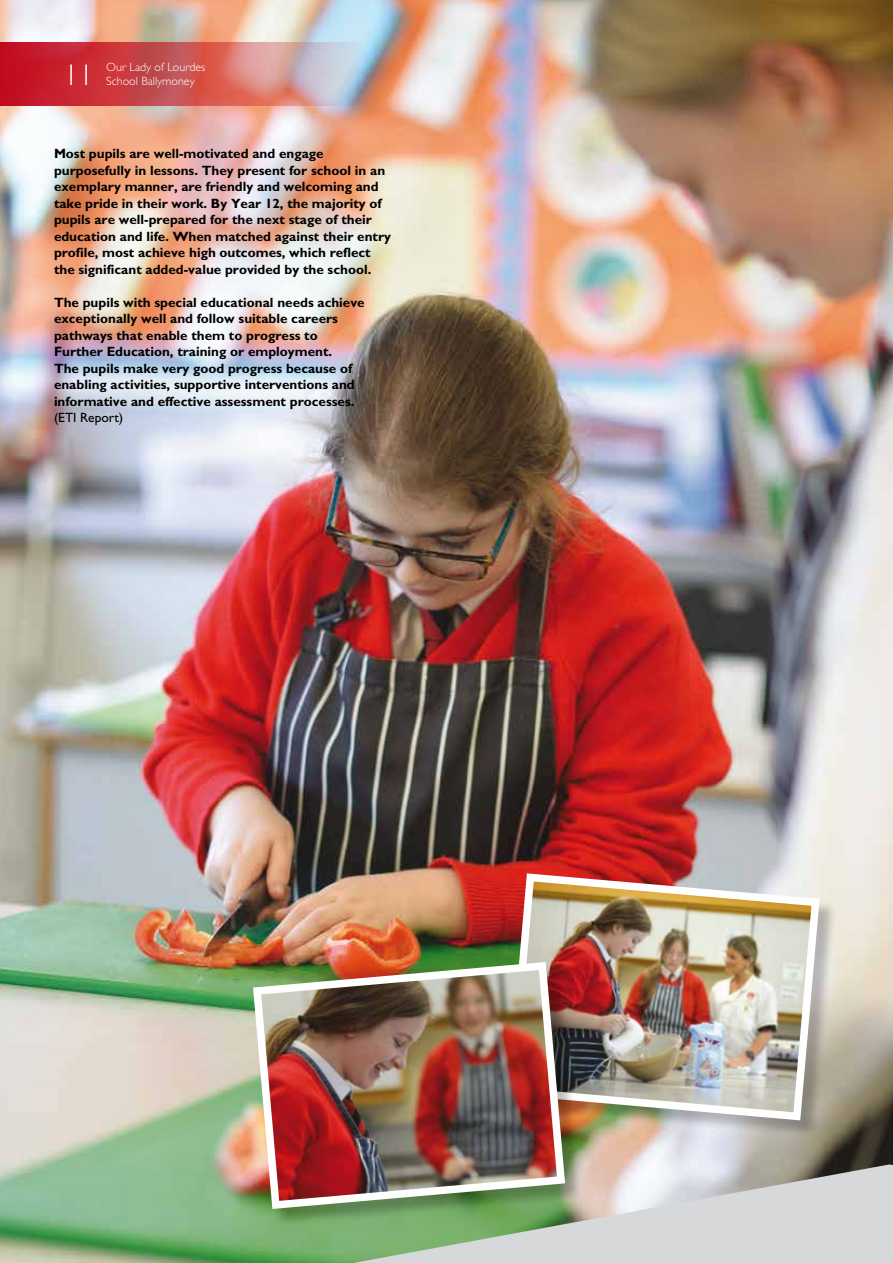
<style>
.page{position:relative;width:893px;height:1263px;background:#fff}
.page>*{position:absolute;margin:0;border:0;box-sizing:border-box;transform-origin:0 0}
.t1{font:300 30px "Gill Sans Tur";color:#fff}
.t2{font:700 13.5px/16.5px "Gill Sans Tur";color:#000}
.t3{font:13.5px "Gill Sans Tur";letter-spacing:-.005em;color:#000}
.t4{font:300 12px "Gill Sans Tur";color:#fff}
</style>
<div class="page">
<img style="left:0;top:0;width:893px;height:1263px">
<svg style="left:353px;top:1164px;width:540px;height:99px;background:#cbd0ca"></svg>
<div style="left:510px;top:876px;width:328px;height:262px;background:#000;opacity:.25"></div>
<img style="left:503px;top:869px;width:321px;height:255px">
<div style="left:256px;top:965px;width:327px;height:262px;background:#000;opacity:.25"></div>
<img style="left:249px;top:958px;width:320px;height:255px">
<img style="left:0;top:43px;width:442px;height:63px">
<h1 class="t1" style="left:64px;top:57px;width:31px">11</h1>
<p class="t4" style="left:106px;top:60px;width:101px">Our Lady of Lourdes</p>
<p class="t4" style="left:106px;top:74px;width:90px">School Ballymoney</p>
<p class="t2" style="left:54px;top:145px;width:338px">Most pupils are well-motivated and engage purposefully in lessons. They present for school in an exemplary manner, are friendly and welcoming and take pride in their work. By Year 12, the majority of pupils are well-prepared for the next stage of their education and life. When matched against their entry profile, most achieve high outcomes, which reflect the significant added-value provided by the school.</p>
<p class="t2" style="left:54px;top:294px;width:312px">The pupils with special educational needs achieve exceptionally well and follow suitable careers pathways that enable them to progress to Further Education, training or employment.<br>The pupils make very good progress because of enabling activities, supportive interventions and informative and effective assessment processes.</p>
<p class="t3" style="left:54px;top:410px;width:71px">(ETI Report)</p>
</div>
